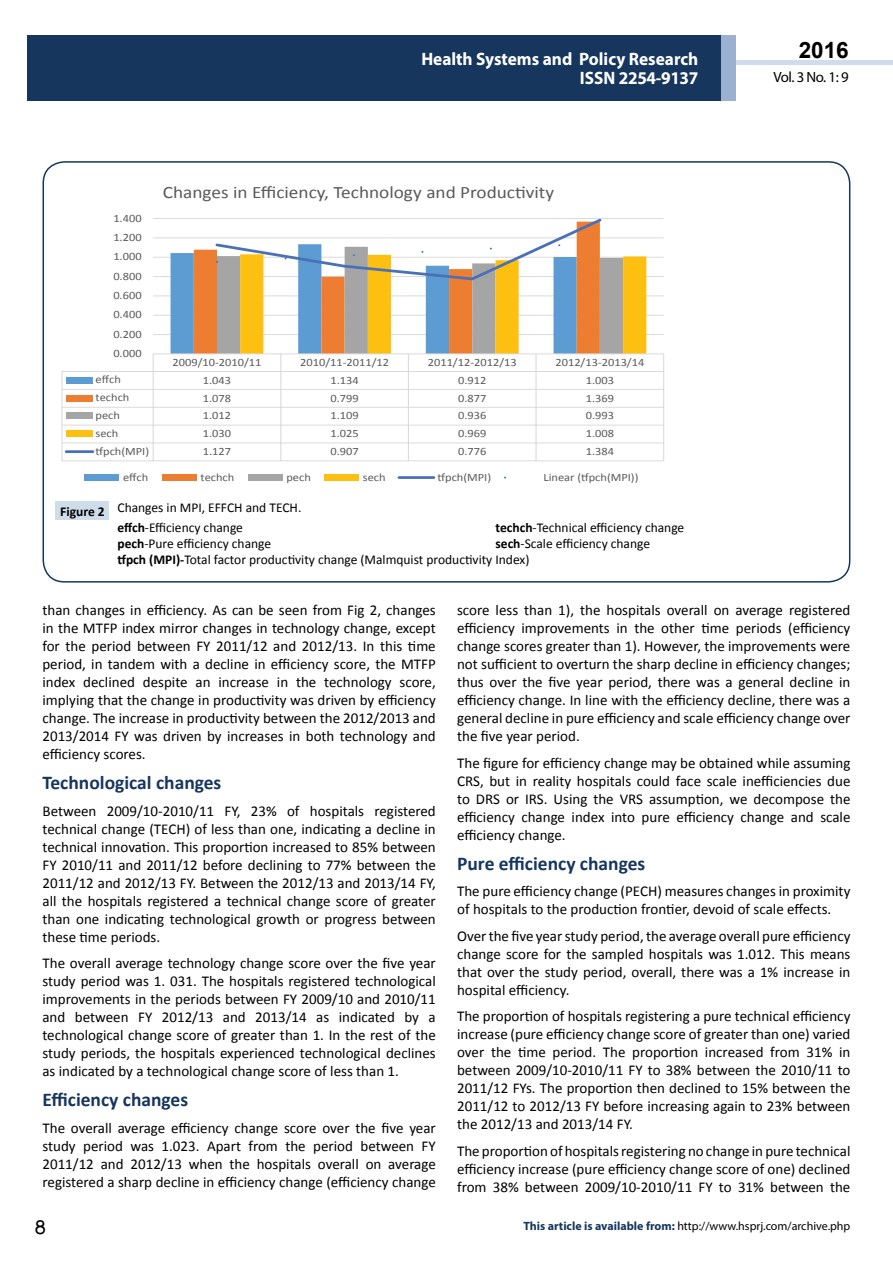
<style>
.page{position:relative;width:893px;height:1263px;background:#fff}
.page>*{position:absolute;margin:0;border:0;box-sizing:border-box;transform-origin:0 0}
.t1{font:25.5px "Tunga";color:#000}
.t2{font:700 22.5px "Arial";color:#000}
.t3{font:700 19.5px "Calibri";color:#16365d}
.t4{font:700 18px/19.8px "Myriad Pro";color:#fff;text-align:right;scale:.96 1}
.t5{font:17.4px "Calibri";color:#5a5a5a;scale:1.11 1}
.t6{font:15px/18px "Calibri";color:#000;text-align:justify}
.t7{font:14.85px "Myriad Pro";color:#000}
.t8{font:13.5px/20.4px "Calibri";color:#000}
.t9{font:700 13.5px "Calibri";color:#000}
.t10{font:12px "Myriad Pro";color:#000}
.t11{font:11.25px "Calibri";color:#5a5a5a;scale:1.11 1}
.s1{font-weight:700}
.s2{font-weight:700;color:#16365d}
</style>
<div class="page">
<div style="left:736px;top:60px;width:157px;height:5px;background:#cfdce9"></div>
<div style="left:720px;top:35px;width:16px;height:66px;background:#9bb1cf"></div>
<div style="left:27px;top:35px;width:694px;height:66px;background:#16365d"></div>
<div style="left:43px;top:161px;width:807px;height:422px;border:2px solid #16365d;border-radius:21px"></div>
<svg style="left:61px;top:218px;width:603px;height:263px"></svg>
<div style="left:56px;top:501px;width:53px;height:19px;background:#cfdce9"></div>
<p class="t4" style="left:421px;top:48px;width:290px">Health Systems and Policy Research<br>ISSN 2254-9137</p>
<p class="t11" style="left:113px;top:211px;width:27px">1.400</p>
<p class="t11" style="left:113px;top:230px;width:27px">1.200</p>
<p class="t11" style="left:113px;top:250px;width:27px">1.000</p>
<p class="t11" style="left:113px;top:269px;width:27px">0.800</p>
<p class="t11" style="left:113px;top:288px;width:27px">0.600</p>
<p class="t11" style="left:113px;top:308px;width:27px">0.400</p>
<p class="t11" style="left:113px;top:327px;width:27px">0.200</p>
<p class="t11" style="left:113px;top:346px;width:27px">0.000</p>
<p class="t5" style="left:163px;top:182px;width:354px">Changes in Efficiency, Technology and Productivity</p>
<p class="t11" style="left:173px;top:355px;width:82px">2009/10-2010/11</p>
<p class="t11" style="left:300px;top:355px;width:82px">2010/11-2011/12</p>
<p class="t11" style="left:428px;top:355px;width:82px">2011/12-2012/13</p>
<p class="t11" style="left:555px;top:355px;width:82px">2012/13-2013/14</p>
<p class="t11" style="left:96px;top:373px;width:24px">effch</p>
<p class="t11" style="left:203px;top:373px;width:27px">1.043</p>
<p class="t11" style="left:330px;top:373px;width:27px">1.134</p>
<p class="t11" style="left:458px;top:373px;width:27px">0.912</p>
<p class="t11" style="left:586px;top:373px;width:27px">1.003</p>
<p class="t11" style="left:96px;top:390px;width:32px">techch</p>
<p class="t11" style="left:203px;top:391px;width:27px">1.078</p>
<p class="t11" style="left:330px;top:391px;width:27px">0.799</p>
<p class="t11" style="left:458px;top:391px;width:27px">0.877</p>
<p class="t11" style="left:586px;top:391px;width:27px">1.369</p>
<p class="t11" style="left:96px;top:408px;width:24px">pech</p>
<p class="t11" style="left:203px;top:409px;width:27px">1.012</p>
<p class="t11" style="left:330px;top:409px;width:27px">1.109</p>
<p class="t11" style="left:458px;top:409px;width:27px">0.936</p>
<p class="t11" style="left:586px;top:409px;width:27px">0.993</p>
<p class="t11" style="left:96px;top:426px;width:22px">sech</p>
<p class="t11" style="left:203px;top:426px;width:27px">1.030</p>
<p class="t11" style="left:330px;top:426px;width:27px">1.025</p>
<p class="t11" style="left:458px;top:426px;width:27px">0.969</p>
<p class="t11" style="left:586px;top:426px;width:27px">1.008</p>
<p class="t11" style="left:96px;top:444px;width:50px">tfpch(MPI)</p>
<p class="t11" style="left:203px;top:444px;width:27px">1.127</p>
<p class="t11" style="left:330px;top:444px;width:27px">0.907</p>
<p class="t11" style="left:458px;top:444px;width:27px">0.776</p>
<p class="t11" style="left:586px;top:444px;width:27px">1.384</p>
<p class="t9" style="left:60px;top:503px;width:46px">Figure 2</p>
<p class="t11" style="left:123px;top:470px;width:24px">effch</p>
<p class="t11" style="left:201px;top:470px;width:32px">techch</p>
<p class="t11" style="left:286px;top:470px;width:24px">pech</p>
<p class="t11" style="left:363px;top:470px;width:22px">sech</p>
<p class="t11" style="left:438px;top:470px;width:50px">tfpch(MPI)</p>
<p class="t11" style="left:543px;top:470px;width:87px">Linear (tfpch(MPI))</p>
<p class="t8" style="left:117px;top:497px;width:185px">Changes in MPI, EFFCH and TECH. <span class="s1">effch</span>-Efficiency change</p>
<p class="t8" style="left:495px;top:517px;width:190px"><span class="s1">techch</span>-Technical efficiency change</p>
<p class="t8" style="left:117px;top:536px;width:534px;line-height:16.2px;text-indent:378px"><span class="s1">sech</span>-Scale efficiency change <span class="s1">tfpch (MPI)-</span>Total factor productivity change (Malmquist productivity Index)</p>
<p class="t8" style="left:117px;top:533px;width:155px"><span class="s1">pech</span>-Pure efficiency change</p>
<h2 class="t2" style="left:799px;top:35px;width:52px">2016</h2>
<p class="t7" style="left:773px;top:68px;width:77px">Vol. 3 No. 1: 9</p>
<p class="t6" style="left:42px;top:601px;width:395px">than changes in efficiency. As can be seen from Fig 2, changes in the MTFP index mirror changes in technology change, except for the period between FY 2011/12 and 2012/13. In this time period, in tandem with a decline in efficiency score, the MTFP index declined despite an increase in the technology score, implying that the change in productivity was driven by efficiency change. The increase in productivity between the 2012/2013 and 2013/2014 FY was driven by increases in both technology and efficiency scores.</p>
<h3 class="t3" style="left:43px;top:770px;width:180px">Technological changes</h3>
<p class="t6" style="left:43px;top:802px;width:395px">Between 2009/10-2010/11 FY, 23% of hospitals registered technical change (TECH) of less than one, indicating a decline in technical innovation. This proportion increased to 85% between FY 2010/11 and 2011/12 before declining to 77% between the 2011/12 and 2012/13 FY. Between the 2012/13 and 2013/14 FY, all the hospitals registered a technical change score of greater than one indicating technological growth or progress between these time periods.</p>
<p class="t6" style="left:42px;top:954px;width:395px">The overall average technology change score over the five year study period was 1. 031. The hospitals registered technological improvements in the periods between FY 2009/10 and 2010/11 and between FY 2012/13 and 2013/14 as indicated by a technological change score of greater than 1. In the rest of the study periods, the hospitals experienced technological declines as indicated by a technological change score of less than 1.</p>
<h3 class="t3" style="left:43px;top:1087px;width:147px">Efficiency changes</h3>
<p class="t6" style="left:43px;top:1119px;width:395px">The overall average efficiency change score over the five year study period was 1.023. Apart from the period between FY 2011/12 and 2012/13 when the hospitals overall on average registered a sharp decline in efficiency change (efficiency change</p>
<p class="t6" style="left:457px;top:601px;width:395px">score less than 1), the hospitals overall on average registered efficiency improvements in the other time periods (efficiency change scores greater than 1). However, the improvements were not sufficient to overturn the sharp decline in efficiency changes; thus over the five year period, there was a general decline in efficiency change. In line with the efficiency decline, there was a general decline in pure efficiency and scale efficiency change over the five year period.</p>
<p class="t6" style="left:457px;top:754px;width:395px">The figure for efficiency change may be obtained while assuming CRS, but in reality hospitals could face scale inefficiencies due to DRS or IRS. Using the VRS assumption, we decompose the efficiency change index into pure efficiency change and scale efficiency change.</p>
<h3 class="t3" style="left:457px;top:851px;width:190px">Pure efficiency changes</h3>
<p class="t6" style="left:457px;top:882px;width:395px">The pure efficiency change (PECH) measures changes in proximity of hospitals to the production frontier, devoid of scale effects.</p>
<p class="t6" style="left:457px;top:927px;width:395px">Over the five year study period, the average overall pure efficiency change score for the sampled hospitals was 1.012. This means that over the study period, overall, there was a 1% increase in hospital efficiency.</p>
<p class="t6" style="left:457px;top:1007px;width:395px">The proportion of hospitals registering a pure technical efficiency increase (pure efficiency change score of greater than one) varied over the time period. The proportion increased from 31% in between 2009/10-2010/11 FY to 38% between the 2010/11 to 2011/12 FYs. The proportion then declined to 15% between the 2011/12 to 2012/13 FY before increasing again to 23% between the 2012/13 and 2013/14 FY.</p>
<p class="t6" style="left:457px;top:1142px;width:395px">The proportion of hospitalsregistering no change in pure technical efficiency increase (pure efficiency change score of one) declined from 38% between 2009/10-2010/11 FY to 31% between the</p>
<h1 class="t1" style="left:35px;top:1210px;width:13px">8</h1>
<p class="t10" style="left:523px;top:1219px;width:329px"><span class="s2">This article is available from:</span> http://www.hsprj.com/archive.php</p>
</div>
